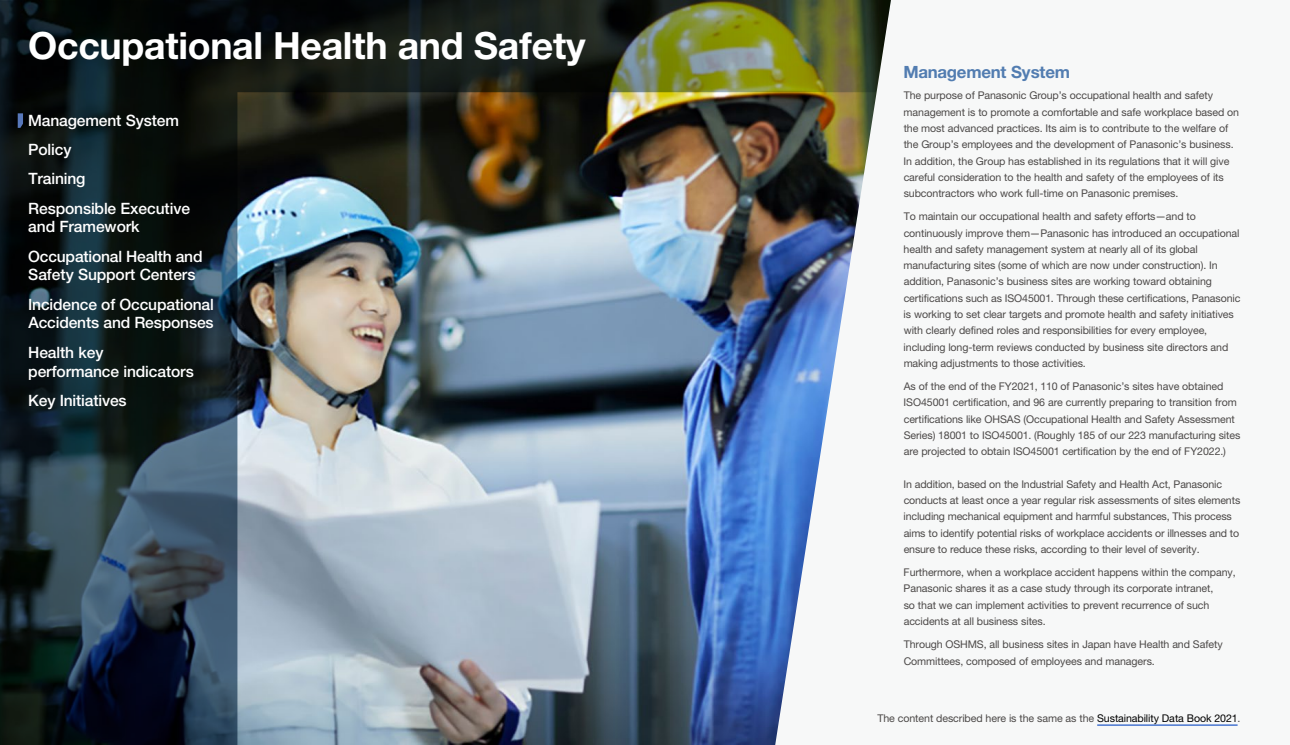
<style>
.page{position:relative;width:1290px;height:745px;background:#fff}
.page>*{position:absolute;margin:0;border:0;box-sizing:border-box;transform-origin:0 0}
.t1{font:700 37.5px "Helvetica Neue LT Std";letter-spacing:-.005em;color:#fff}
.t2{font:700 16.88px "Helvetica Neue LT Std";letter-spacing:-.015em;color:#527db1}
.t3{font:500 15.62px/18.8px "Helvetica Neue LT Std";letter-spacing:-.01em;color:#fff}
.t4{font:10.62px/16.2px "Helvetica Neue LT Std";letter-spacing:-.01em;color:#4c4948}
.s1{color:#000}
</style>
<div class="page">
<div style="left:237px;top:0;width:1053px;height:744px;background:#f7f8f8"></div>
<img style="left:0;top:0;width:891px;height:744px">
<svg style="left:18px;top:113px;width:5px;height:15px"></svg>
<hr style="left:1097px;top:724px;width:140px;height:1px;background:#0040bf">
<h1 class="t1" style="left:28px;top:22px;width:559px">Occupational Health and Safety</h1>
<h3 class="t3" style="left:28px;top:110px;width:152px">Management System</h3>
<h3 class="t3" style="left:28px;top:140px;width:45px">Policy</h3>
<h3 class="t3" style="left:28px;top:169px;width:59px">Training</h3>
<h3 class="t3" style="left:28px;top:198px;width:163px">Responsible Executive and Framework</h3>
<h3 class="t3" style="left:28px;top:246px;width:176px">Occupational Health and<br>Safety Support Centers</h3>
<h3 class="t3" style="left:28px;top:294px;width:187px">Incidence of Occupational<br>Accidents and Responses</h3>
<h3 class="t3" style="left:28px;top:342px;width:167px">Health key performance indicators</h3>
<h3 class="t3" style="left:28px;top:390px;width:100px">Key Initiatives</h3>
<h2 class="t2" style="left:903px;top:61px;width:168px">Management System</h2>
<p class="t4" style="left:903px;top:87px;width:337px">The purpose of Panasonic Group’s occupational health and safety management is to promote a comfortable and safe workplace based on the most advanced practices. Its aim is to contribute to the welfare of the Group’s employees and the development of Panasonic’s business.<br>In addition, the Group has established in its regulations that it will give careful consideration to the health and safety of the employees of its subcontractors who work full-time on Panasonic premises.</p>
<p class="t4" style="left:903px;top:208px;width:338px">To maintain our occupational health and safety efforts—and to continuously improve them—Panasonic has introduced an occupational health and safety management system at nearly all of its global manufacturing sites (some of which are now under construction). In addition, Panasonic’s business sites are working toward obtaining certifications such as ISO45001. Through these certifications, Panasonic is working to set clear targets and promote health and safety initiatives with clearly defined roles and responsibilities for every employee, including long-term reviews conducted by business site directors and making adjustments to those activities.</p>
<p class="t4" style="left:903px;top:378px;width:338px">As of the end of the FY2021, 110 of Panasonic’s sites have obtained ISO45001 certification, and 96 are currently preparing to transition from certifications like OHSAS (Occupational Health and Safety Assessment Series) 18001 to ISO45001. (Roughly 185 of our 223 manufacturing sites are projected to obtain ISO45001 certification by the end of FY2022.)</p>
<p class="t4" style="left:903px;top:475px;width:338px">In addition, based on the Industrial Safety and Health Act, Panasonic conducts at least once a year regular risk assessments of sites elements including mechanical equipment and harmful substances, This process aims to identify potential risks of workplace accidents or illnesses and to ensure to reduce these risks, according to their level of severity.</p>
<p class="t4" style="left:903px;top:563px;width:333px">Furthermore, when a workplace accident happens within the company, Panasonic shares it as a case study through its corporate intranet,<br>so that we can implement activities to prevent recurrence of such accidents at all business sites.</p>
<p class="t4" style="left:904px;top:636px;width:321px">Through OSHMS, all business sites in Japan have Health and Safety<br>Committees, composed of employees and managers.</p>
<p class="t4" style="left:877px;top:709px;width:364px">The content described here is the same as the <span class="s1">Sustainability Data Book 2021</span>.</p>
</div>
